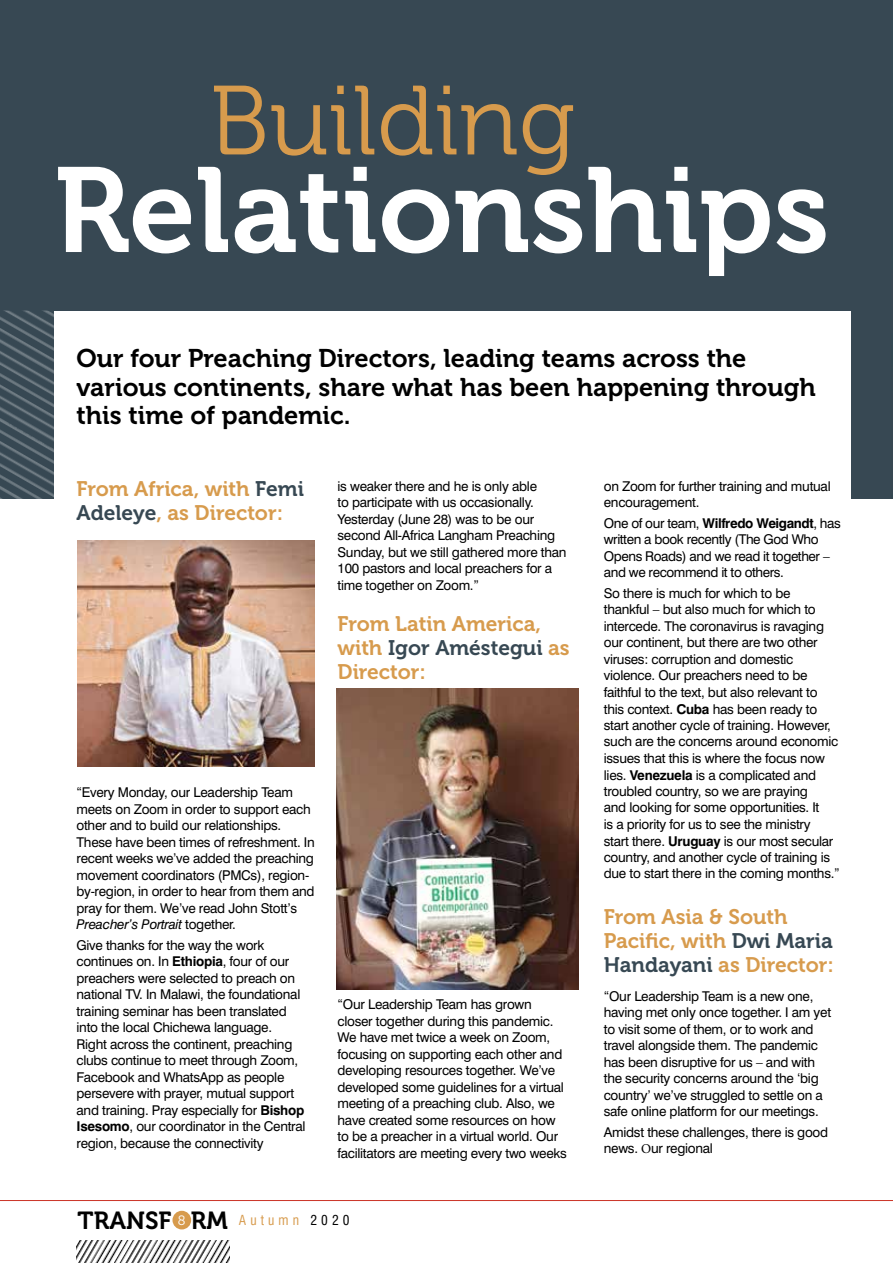
<style>
.page{position:relative;width:893px;height:1263px;background:#fff}
.page>*{position:absolute;margin:0;border:0;box-sizing:border-box;transform-origin:0 0}
.t1{font:120px "Museo 700";color:#fff}
.t2{font:97.95px "Museo 300";color:#d79b4d}
.t3{font:25.5px/28.5px "Museo 700";color:#000}
.t4{font:24.6px "Museo 700";color:#000}
.t5{font:21px/24px "Museo 700";color:#d79b4d}
.t6{font:13.5px/16.5px "Swiss 721 BT";letter-spacing:-.02em;color:#000}
.s1{color:#374853}
.s2{font-style:italic}
.s3{font-weight:700}
.s4{color:#fff}
.s5{font-family:"Minion Pro"}
</style>
<div class="page">
<div style="left:0;top:0;width:893px;height:499px;background:#374853"></div>
<div style="left:54px;top:311px;width:796px;height:282px;background:#fff"></div>
<hr style="left:0;top:1200px;width:893px;height:1px;background:#cb3427">
<img style="left:76px;top:1240px;width:154px;height:23px">
<div style="left:172px;top:1211px;width:19px;height:18px;background:#d79b4d;border-radius:50%"></div>
<img style="left:0;top:310px;width:54px;height:189px">
<img style="left:336px;top:688px;width:242px;height:301px">
<img style="left:77px;top:540px;width:238px;height:226px">
<h2 class="t2" style="left:210px;top:68px;width:367px">Building</h2>
<h1 class="t1" style="left:54px;top:144px;width:777px">Relationships</h1>
<h3 class="t3" style="left:77px;top:344px;width:741px">Our four Preaching Directors, leading teams across the various continents, share what has been happening through this time of pandemic.</h3>
<h3 class="t5" style="left:77px;top:477px;width:229px">From Africa, with <span class="s1">Femi<br>Adeleye</span>, as Director:</h3>
<p class="t6" style="left:338px;top:478px;width:231px">is weaker there and he is only able<br>to participate with us occasionally.<br>Yesterday (June 28) was to be our second All-Africa Langham Preaching Sunday, but we still gathered more than 100 pastors and local preachers for a time together on Zoom.”</p>
<h3 class="t5" style="left:338px;top:612px;width:234px">From Latin America, with <span class="s1">Igor Améstegui</span> as<br>Director:</h3>
<p class="t6" style="left:77px;top:784px;width:240px">“Every Monday, our Leadership Team meets on Zoom in order to support each other and to build our relationships.<br>These have been times of refreshment. In recent weeks we’ve added the preaching movement coordinators (PMCs), region&shy;by-region, in order to hear from them and pray for them. We’ve read John Stott’s <span class="s2">Preacher’s Portrait</span> together.</p>
<p class="t6" style="left:77px;top:937px;width:231px">Give thanks for the way the work continues on. In <span class="s3">Ethiopia</span>, four of our preachers were selected to preach on national TV. In Malawi, the foundational training seminar has been translated into the local Chichewa language.<br>Right across the continent, preaching clubs continue to meet through Zoom, Facebook and WhatsApp as people persevere with prayer, mutual support and training. Pray especially for <span class="s3">Bishop Isesomo</span>, our coordinator in the Central region, because the connectivity</p>
<p class="t6" style="left:338px;top:996px;width:231px">“Our Leadership Team has grown closer together during this pandemic.<br>We have met twice a week on Zoom, focusing on supporting each other and developing resources together. We’ve developed some guidelines for a virtual meeting of a preaching club. Also, we have created some resources on how to be a preacher in a virtual world. Our facilitators are meeting every two weeks</p>
<h3 class="t4" style="left:78px;top:1207px;width:273px">transf<span class="s4">o</span><sup>8</sup>rm <sup>Autumn</sup> <sup>2020</sup></h3>
<p class="t6" style="left:604px;top:478px;width:228px">on Zoom for further training and mutual encouragement.</p>
<p class="t6" style="left:604px;top:515px;width:239px">One of our team, <span class="s3">Wilfredo Weigandt</span>, has written a book recently (The God Who Opens Roads) and we read it together – and we recommend it to others.</p>
<p class="t6" style="left:604px;top:585px;width:237px">So there is much for which to be thankful – but also much for which to intercede. The coronavirus is ravaging our continent, but there are two other viruses: corruption and domestic violence. Our preachers need to be faithful to the text, but also relevant to this context. <span class="s3">Cuba</span> has been ready to start another cycle of training. However, such are the concerns around economic issues that this is where the focus now lies. <span class="s3">Venezuela</span> is a complicated and troubled country, so we are praying<br>and looking for some opportunities. It<br>is a priority for us to see the ministry<br>start there. <span class="s3">Uruguay</span> is our most secular country, and another cycle of training is due to start there in the coming months.”</p>
<h3 class="t5" style="left:604px;top:905px;width:232px">from Asia &amp; South<br>Pacific, with <span class="s1">Dwi Maria<br>Handayani</span> as Director:</h3>
<p class="t6" style="left:604px;top:988px;width:229px">“Our Leadership Team is a new one, having met only once together. I am yet to visit some of them, or to work and travel alongside them. The pandemic has been disruptive for us – and with the security concerns around the ‘big country’ we’ve struggled to settle on a safe online platform for our meetings.</p>
<p class="t6" style="left:604px;top:1124px;width:226px">Amidst these challenges, there is good news. <span class="s5">O</span>ur regional</p>
</div>
